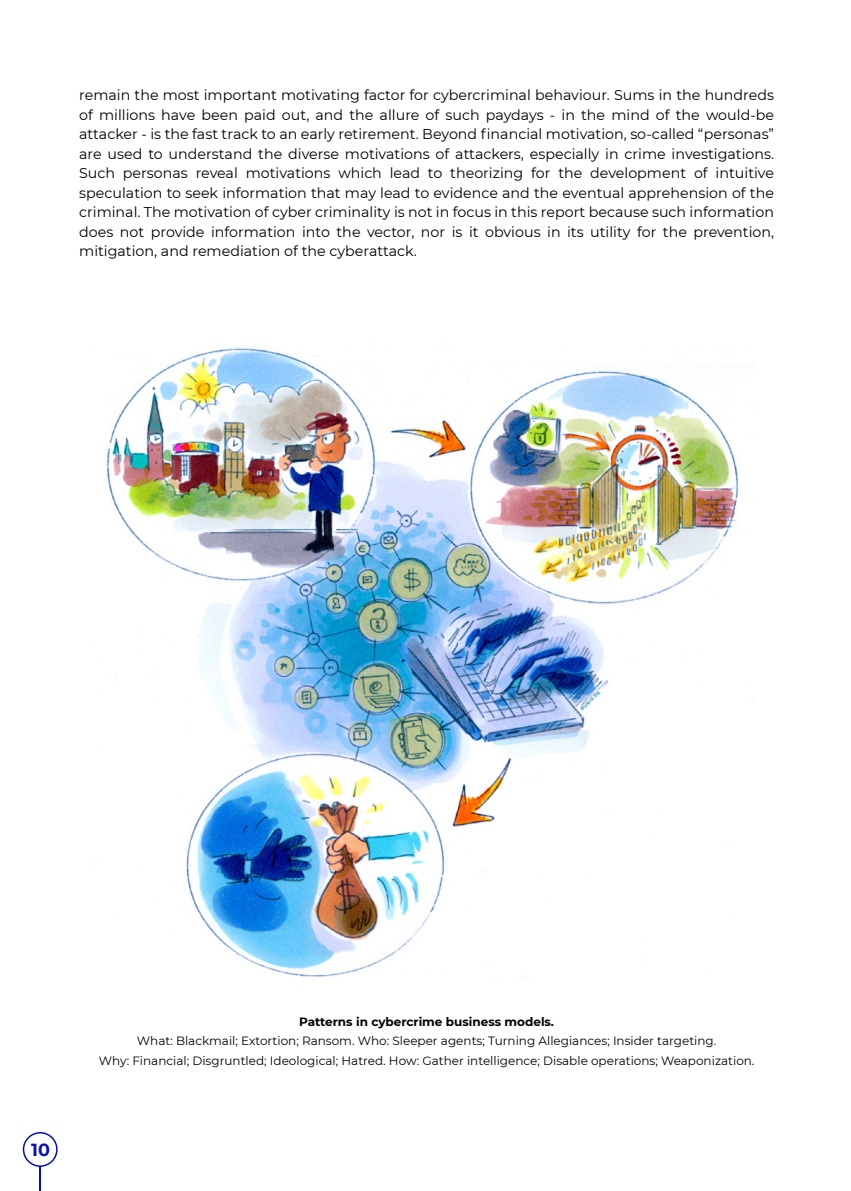
<style>
.page{position:relative;width:851px;height:1191px;background:#fff}
.page>*{position:absolute;margin:0;border:0;box-sizing:border-box;transform-origin:0 0}
.t1{font:700 17.55px "Montserrat";color:#0010bf}
.t2{font:14.25px/19.5px "Montserrat";color:#000;text-align:justify}
.t3{font:12px/19.5px "Montserrat";color:#000;text-align:center}
.t4{font:700 12px "Montserrat";color:#000}
</style>
<div class="page">
<img style="left:96px;top:347px;width:658px;height:630px">
<svg style="left:23px;top:1132px;width:35px;height:34px"></svg>
<hr style="left:39px;top:1166px;width:2px;height:25px;background:#0010bf">
<p class="t2" style="left:79px;top:85px;width:696px">remain the most important motivating factor for cybercriminal behaviour. Sums in the hundreds of millions have been paid out, and the allure of such paydays - in the mind of the would-be attacker - is the fast track to an early retirement. Beyond financial motivation, so-called “personas” are used to understand the diverse motivations of attackers, especially in crime investigations.<br>Such personas reveal motivations which lead to theorizing for the development of intuitive speculation to seek information that may lead to evidence and the eventual apprehension of the criminal. The motivation of cyber criminality is not in focus in this report because such information does not provide information into the vector, nor is it obvious in its utility for the prevention, mitigation, and remediation of the cyberattack.</p>
<p class="t1" style="left:31px;top:1136px;width:20px">10</p>
<p class="t4" style="left:299px;top:1013px;width:256px">Patterns in cybercrime business models.</p>
<p class="t3" style="left:99px;top:1031px;width:657px">What: Blackmail; Extortion; Ransom. Who: Sleeper agents; Turning Allegiances; Insider targeting.<br>Why: Financial; Disgruntled; Ideological; Hatred. How: Gather intelligence; Disable operations; Weaponization.</p>
</div>
